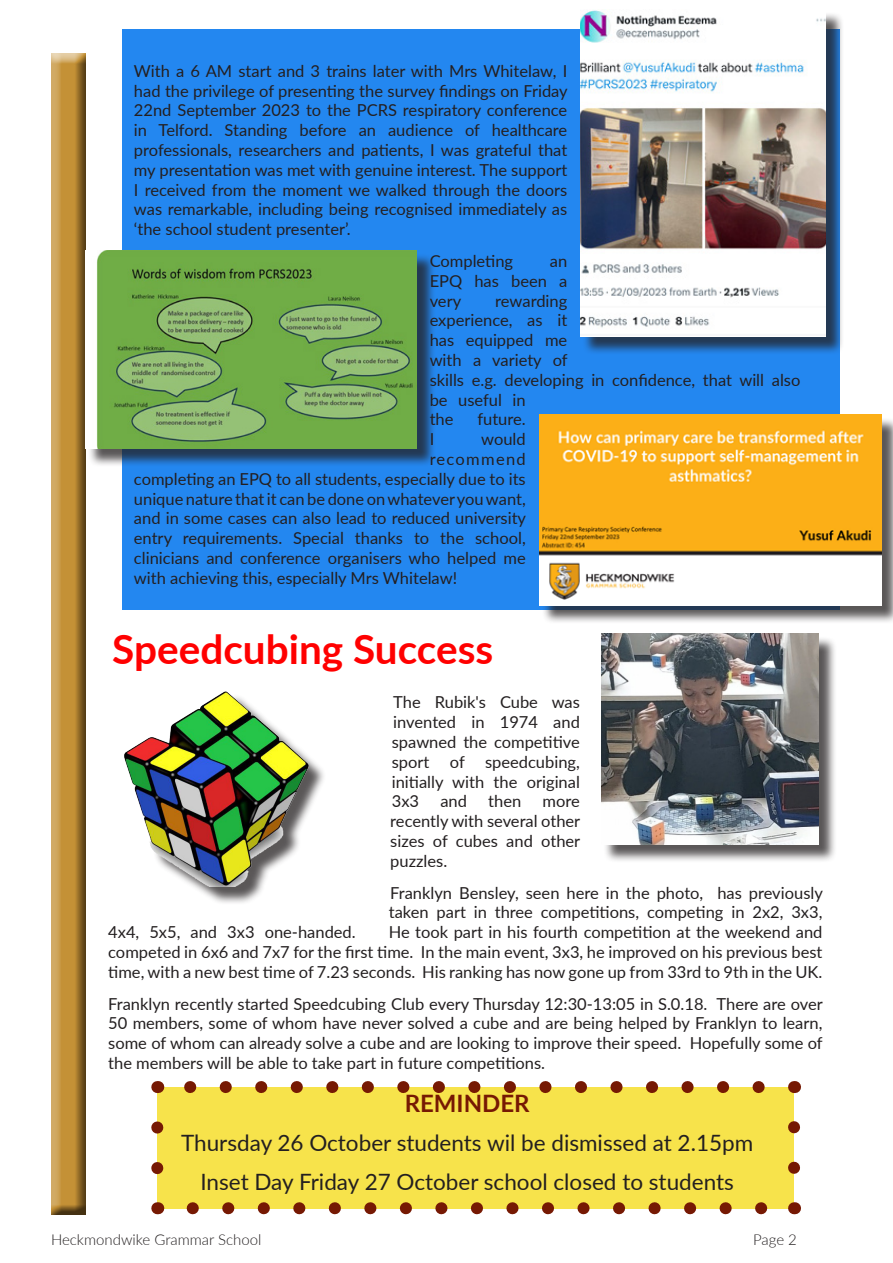
<style>
.page{position:relative;width:893px;height:1263px;background:#fff}
.page>*{position:absolute;margin:0;border:0;box-sizing:border-box;transform-origin:0 0}
.t1{font:700 40.5px "Lato";color:#f00}
.t2{font:700 24px "Lato";color:#761903}
.t3{font:22.5px "Lato";color:#231f20}
.t4{font:16.5px/19.8px "Lato";color:#231f20;text-align:justify}
.t5{font:16.5px "Lato";letter-spacing:.08em;color:#231f20}
.t6{font:300 15px "Lato";color:#231f20}
</style>
<div class="page">
<div style="left:45px;top:53px;width:41px;height:1162px;background:#231f20;opacity:.75"></div>
<div style="left:157px;top:1087px;width:637px;height:121px;background:#f7e34b"></div>
<svg style="left:151px;top:1127px;width:12px;height:48px"></svg>
<svg style="left:193px;top:1202px;width:583px;height:12px"></svg>
<svg style="left:788px;top:1121px;width:12px;height:47px"></svg>
<svg style="left:184px;top:1081px;width:575px;height:12px"></svg>
<svg style="left:157px;top:1202px;width:1px;height:12px"></svg>
<svg style="left:794px;top:1202px;width:1px;height:12px"></svg>
<svg style="left:794px;top:1081px;width:1px;height:12px"></svg>
<svg style="left:157px;top:1081px;width:1px;height:12px"></svg>
<div style="left:127px;top:694px;width:200px;height:211px;background:#231f20;opacity:.75"></div>
<img style="left:124px;top:691px;width:203px;height:196px">
<div style="left:603px;top:636px;width:234px;height:227px;background:#231f20;opacity:.75"></div>
<img style="left:601px;top:634px;width:217px;height:210px">
<div style="left:122px;top:29px;width:717px;height:580px;background:#2387f0"></div>
<div style="left:88px;top:253px;width:348px;height:214px;background:#231f20;opacity:.75"></div>
<img style="left:88px;top:251px;width:329px;height:198px">
<div style="left:582px;top:12px;width:262px;height:343px;background:#231f20;opacity:.75"></div>
<img style="left:580px;top:10px;width:246px;height:326px">
<div style="left:541px;top:417px;width:352px;height:207px;background:#231f20;opacity:.75"></div>
<img style="left:539px;top:415px;width:342px;height:190px">
<p class="t4" style="left:134px;top:60px;width:435px">With a 6 AM start and 3 trains later with Mrs Whitelaw, I had the privilege of presenting the survey findings on Friday 22nd September 2023 to the PCRS respiratory conference in Telford. Standing before an audience of healthcare professionals, researchers and patients, I was grateful that my presentation was met with genuine interest. The support I received from the moment we walked through the doors was remarkable, including being recognised immediately as ‘the school student presenter’.</p>
<p class="t4" style="left:430px;top:250px;width:85px">Completing</p>
<p class="t4" style="left:430px;top:250px;width:139px;text-indent:120px">an EPQ has been a very</p>
<p class="t4" style="left:430px;top:290px;width:372px;text-align:left;text-indent:66px">rewarding<br>experience, as it<br>has equipped me<br>with a variety of<br>skills e.g. developing in confidence, that will also be useful in<br>the</p>
<p class="t4" style="left:477px;top:409px;width:50px">future.</p>
<p class="t4" style="left:430px;top:429px;width:6px">I</p>
<p class="t4" style="left:481px;top:429px;width:46px">would</p>
<p class="t5" style="left:430px;top:447px;width:98px">recommend</p>
<p class="t4" style="left:134px;top:468px;width:393px">completing an EPQ to all students, especially due to its</p>
<p class="t4" style="left:134px;top:488px;width:393px">unique nature that it can be done on whatever you want,</p>
<p class="t4" style="left:134px;top:508px;width:394px">and in some cases can also lead to reduced university</p>
<p class="t4" style="left:134px;top:528px;width:393px">entry requirements. Special thanks to the school,</p>
<p class="t4" style="left:134px;top:547px;width:393px">clinicians and conference organisers who helped me</p>
<p class="t4" style="left:134px;top:567px;width:325px">with achieving this, especially Mrs Whitelaw!</p>
<p class="t1" style="left:112px;top:620px;width:382px">Speedcubing Success</p>
<p class="t4" style="left:392px;top:692px;width:190px">The Rubik's Cube was invented in 1974 and spawned the competitive sport of speedcubing, initially with the original 3x3</p>
<p class="t4" style="left:440px;top:791px;width:28px">and</p>
<p class="t4" style="left:488px;top:791px;width:35px">then</p>
<p class="t4" style="left:390px;top:791px;width:191px;text-indent:152px">more recently with several other sizes of cubes and other puzzles.</p>
<p class="t4" style="left:389px;top:882px;width:436px">Franklyn Bensley, seen here in the photo, has previously taken part in three competitions, competing in 2x2, 3x3,</p>
<p class="t4" style="left:108px;top:922px;width:249px">4x4, 5x5, and 3x3 one-handed.</p>
<p class="t4" style="left:108px;top:922px;width:716px;text-indent:281px">He took part in his fourth competition at the weekend and competed in 6x6 and 7x7 for the first time. In the main event, 3x3, he improved on his previous best time, with a new best time of 7.23 seconds. His ranking has now gone up from 33rd to 9th in the UK.</p>
<p class="t4" style="left:108px;top:993px;width:716px">Franklyn recently started Speedcubing Club every Thursday 12:30-13:05 in S.0.18. There are over 50 members, some of whom have never solved a cube and are being helped by Franklyn to learn, some of whom can already solve a cube and are looking to improve their speed. Hopefully some of the members will be able to take part in future competitions.</p>
<p class="t2" style="left:405px;top:1086px;width:126px">REMINDER</p>
<p class="t3" style="left:181px;top:1127px;width:574px">Thursday 26 October students wil be dismissed at 2.15pm</p>
<p class="t3" style="left:200px;top:1166px;width:535px">Inset Day Friday 27 October school closed to students</p>
<p class="t6" style="left:51px;top:1229px;width:212px">Heckmondwike Grammar School</p>
<p class="t6" style="left:753px;top:1229px;width:45px">Page 2</p>
</div>
